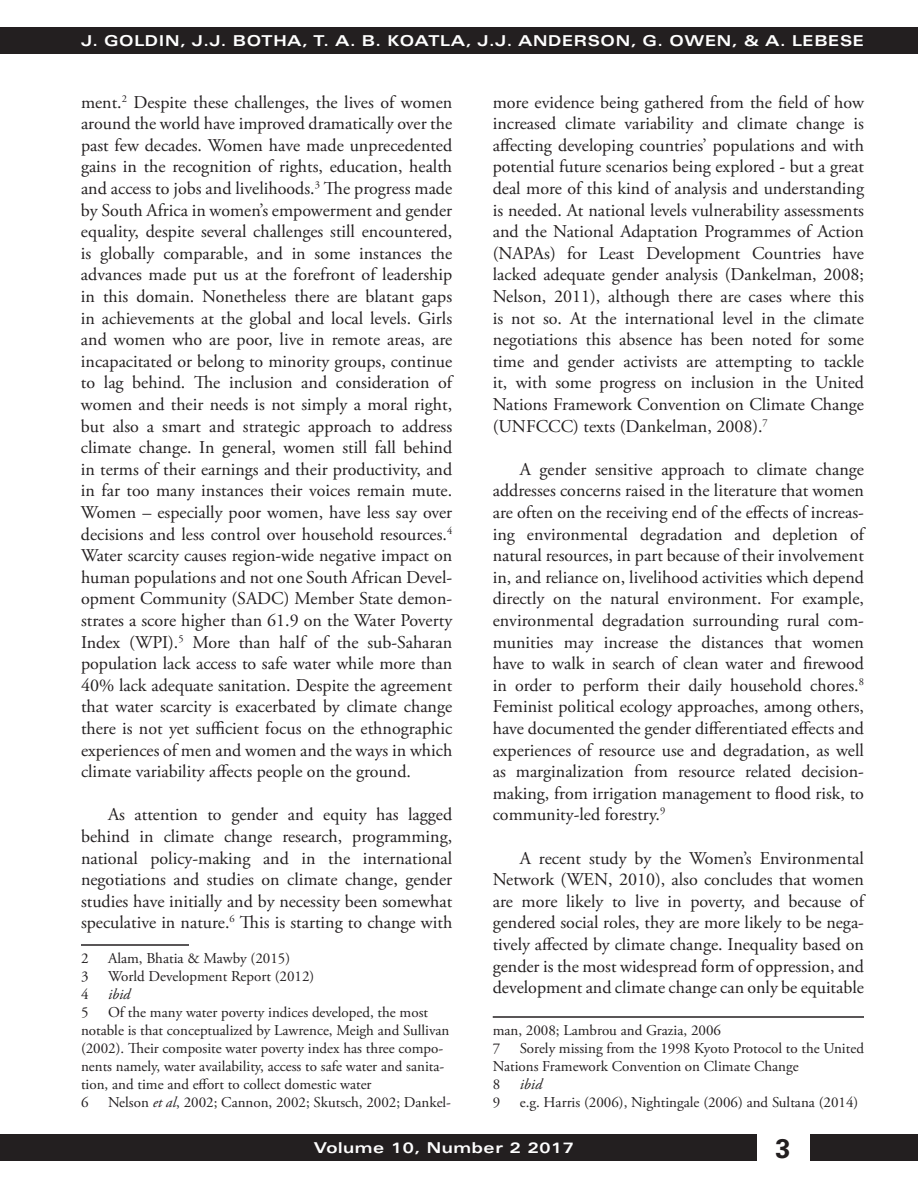
<style>
.page{position:relative;width:918px;height:1188px;background:#fff}
.page>*{position:absolute;margin:0;border:0;box-sizing:border-box;transform-origin:0 0}
.t1{font:700 27px "Univers LT Std";color:#231f20}
.t2{font:18px/21.6px "Adobe Garamond Pro";color:#231f20;text-align:justify}
.t3{font:15px/18px "Adobe Garamond Pro";color:#231f20}
.t4{font:700 expanded 15px "Univers LT Std";letter-spacing:.04em;color:#fff}
.t5{font:italic 15px "Adobe Garamond Pro";color:#231f20}
.s1{font-style:italic}
</style>
<div class="page">
<div style="left:0;top:27px;width:918px;height:27px;background:#231f20"></div>
<div style="left:0;top:1134px;width:756px;height:27px;background:#231f20"></div>
<div style="left:810px;top:1134px;width:108px;height:27px;background:#231f20"></div>
<hr style="left:81px;top:944px;width:108px;height:2px;background:#231f20">
<hr style="left:493px;top:1016px;width:371px;height:2px;background:#231f20">
<p class="t4" style="left:81px;top:32px;width:784px">J. GOLDIN, J.J. BOTHA, T. A. B. KOATLA, J.J. ANDERSON, G. OWEN, &amp; A. LEBESE</p>
<p class="t2" style="left:81px;top:92px;width:373px">ment.<sup>2</sup> Despite these challenges, the lives of women around the world have improved dramatically over the past few decades. Women have made unprecedented gains in the recognition of rights, education, health and access to jobs and livelihoods.<sup>3</sup> The progress made by South Africa in women’s empowerment and gender equality, despite several challenges still encountered, is globally comparable, and in some instances the advances made put us at the forefront of leadership in this domain. Nonetheless there are blatant gaps in achievements at the global and local levels. Girls and women who are poor, live in remote areas, are incapacitated or belong to minority groups, continue to lag behind. The inclusion and consideration of women and their needs is not simply a moral right, but also a smart and strategic approach to address climate change. In general, women still fall behind in terms of their earnings and their productivity, and in far too many instances their voices remain mute.<br>Women – especially poor women, have less say over decisions and less control over household resources.<sup>4<br></sup>Water scarcity causes region-wide negative impact on human populations and not one South African Devel&shy;opment Community (SADC) Member State demon&shy;strates a score higher than 61.9 on the Water Poverty Index (WPI).<sup>5</sup> More than half of the sub-Saharan population lack access to safe water while more than 40% lack adequate sanitation. Despite the agreement that water scarcity is exacerbated by climate change there is not yet sufficient focus on the ethnographic experiences of men and women and the ways in which climate variability affects people on the ground.</p>
<p class="t2" style="left:81px;top:804px;width:373px;text-indent:27px">As attention to gender and equity has lagged behind in climate change research, programming, national policy-making and in the international negotiations and studies on climate change, gender studies have initially and by necessity been somewhat speculative in nature.<sup>6</sup> This is starting to change with</p>
<p class="t3" style="left:81px;top:950px;width:9px">2</p>
<p class="t3" style="left:108px;top:950px;width:184px">Alam, Bhatia &amp; Mawby (2015)</p>
<p class="t3" style="left:81px;top:968px;width:9px">3</p>
<p class="t3" style="left:108px;top:968px;width:208px">World Development Report (2012)</p>
<p class="t3" style="left:81px;top:986px;width:9px">4</p>
<p class="t5" style="left:108px;top:985px;width:24px">ibid</p>
<p class="t3" style="left:81px;top:1004px;width:9px">5</p>
<p class="t3" style="left:81px;top:1004px;width:370px;text-indent:27px">Of the many water poverty indices developed, the most notable is that conceptualized by Lawrence, Meigh and Sullivan (2002). Their composite water poverty index has three compo&shy;nents namely, water availability, access to safe water and sanita&shy;tion, and time and effort to collect domestic water<br>6</p>
<p class="t3" style="left:108px;top:1094px;width:345px">Nelson <span class="s1">et al</span>, 2002; Cannon, 2002; Skutsch, 2002; Dankel-</p>
<p class="t2" style="left:493px;top:92px;width:373px">more evidence being gathered from the field of how increased climate variability and climate change is affecting developing countries’ populations and with potential future scenarios being explored - but a great deal more of this kind of analysis and understanding is needed. At national levels vulnerability assessments and the National Adaptation Programmes of Action (NAPAs) for Least Development Countries have lacked adequate gender analysis (Dankelman, 2008; Nelson, 2011), although there are cases where this is not so. At the international level in the climate negotiations this absence has been noted for some time and gender activists are attempting to tackle it, with some progress on inclusion in the United Nations Framework Convention on Climate Change (UNFCCC) texts (Dankelman, 2008).<sup>7</sup></p>
<p class="t2" style="left:493px;top:459px;width:373px;text-indent:27px">A gender sensitive approach to climate change addresses concerns raised in the literature that women are often on the receiving end of the effects of increas&shy;ing environmental degradation and depletion of natural resources, in part because of their involvement in, and reliance on, livelihood activities which depend directly on the natural environment. For example, environmental degradation surrounding rural com&shy;munities may increase the distances that women have to walk in search of clean water and firewood in order to perform their daily household chores.<sup>8<br></sup>Feminist political ecology approaches, among others, have documented the gender differentiated effects and experiences of resource use and degradation, as well as marginalization from resource related decision&shy;making, from irrigation management to flood risk, to community-led forestry.<sup>9</sup></p>
<p class="t2" style="left:493px;top:848px;width:373px;text-indent:27px">A recent study by the Women’s Environmental Network (WEN, 2010), also concludes that women are more likely to live in poverty, and because of gendered social roles, they are more likely to be nega&shy;tively affected by climate change. Inequality based on gender is the most widespread form of oppression, and development and climate change can only be equitable</p>
<p class="t3" style="left:493px;top:1022px;width:230px">man, 2008; Lambrou and Grazia, 2006<br>7</p>
<p class="t3" style="left:493px;top:1040px;width:373px;text-indent:27px">Sorely missing from the 1998 Kyoto Protocol to the United<br>Nations Framework Convention on Climate Change<br>8</p>
<p class="t5" style="left:520px;top:1075px;width:24px">ibid</p>
<p class="t3" style="left:493px;top:1094px;width:9px">9</p>
<p class="t3" style="left:520px;top:1094px;width:340px">e.g. Harris (2006), Nightingale (2006) and Sultana (2014)</p>
<p class="t4" style="left:314px;top:1139px;width:262px">Volume 10, Number 2 2017</p>
<h1 class="t1" style="left:775px;top:1132px;width:17px">3</h1>
</div>
